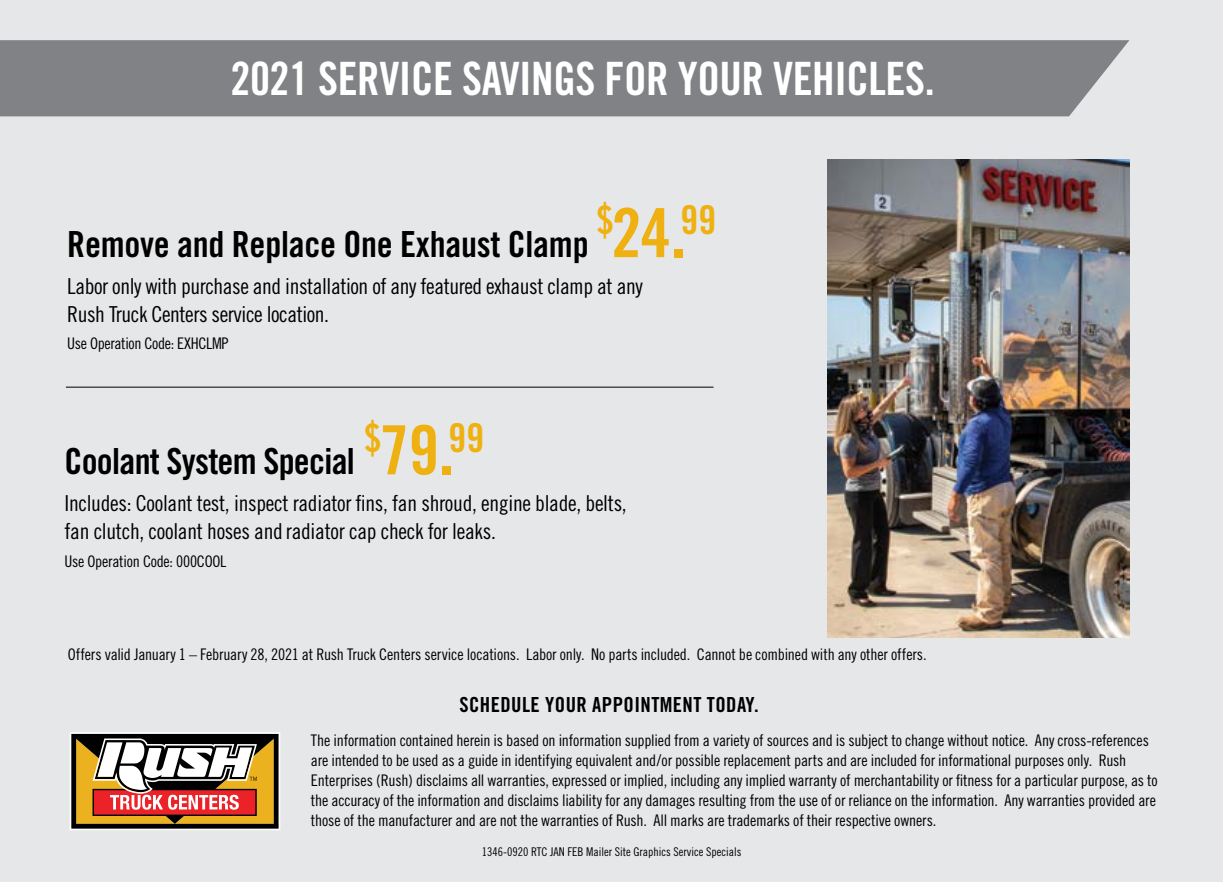
<style>
.page{position:relative;width:1224px;height:882px;background:#fff}
.page>*{position:absolute;margin:0;border:0;box-sizing:border-box;transform-origin:0 0}
.t1{font:46px "Trade Gothic Bold Cond Twenty";letter-spacing:-.01em;color:#fff}
.t2{font:39.8px "Trade Gothic Bold Cond Twenty";color:#eeb111}
.t3{font:36px "Trade Gothic Bold Cond Twenty";letter-spacing:-.01em;color:#000}
.t4{font:22px/28px "Trade Gothic Cond Eighteen";letter-spacing:-.015em;color:#000}
.t5{font:20.8px "Trade Gothic Bold Cond Twenty";letter-spacing:.02em;color:#000}
.t6{font:16px/20px "Trade Gothic Cond Eighteen";letter-spacing:-.01em;color:#000}
.t7{font:12px "Trade Gothic Cond Eighteen";color:#000}
.s1{font-size:68px}
</style>
<div class="page">
<div style="left:0;top:0;width:1223px;height:882px;background:#e6e7e8"></div>
<hr style="left:66px;top:387px;width:648px;height:1px;background:#000">
<img style="left:828px;top:160px;width:301px;height:477px">
<div style="left:0;top:40px;width:1129px;height:76px;background:#808285"></div>
<svg style="left:70px;top:732px;width:210px;height:98px;background:#a57d5f"></svg>
<h1 class="t1" style="left:230px;top:51px;width:706px">2021 SERVICE SAVINGS FOR YOUR VEHICLES.</h1>
<h2 class="t2" style="left:596px;top:196px;width:122px">$<span class="s1">24.</span>99</h2>
<h3 class="t4" style="left:67px;top:272px;width:577px">Labor only with purchase and installation of any featured exhaust clamp at any<br>Rush Truck Centers service location.</h3>
<p class="t6" style="left:67px;top:333px;width:163px">Use Operation Code: EXHCLMP</p>
<h3 class="t3" style="left:67px;top:222px;width:523px">Remove and Replace One Exhaust Clamp</h3>
<h2 class="t2" style="left:364px;top:413px;width:122px">$<span class="s1">79.</span>99</h2>
<h3 class="t4" style="left:64px;top:489px;width:564px">Includes: Coolant test, inspect radiator fins, fan shroud, engine blade, belts, fan clutch, coolant hoses and radiator cap check for leaks.</h3>
<p class="t6" style="left:64px;top:551px;width:164px">Use Operation Code: 000COOL</p>
<h3 class="t3" style="left:64px;top:440px;width:292px">Coolant System Special</h3>
<p class="t6" style="left:68px;top:644px;width:860px">Offers valid January 1 – February 28, 2021 at Rush Truck Centers service locations. Labor only. No parts included. Cannot be combined with any other offers.</p>
<h3 class="t5" style="left:460px;top:692px;width:301px">SCHEDULE YOUR APPOINTMENT TODAY.</h3>
<p class="t6" style="left:311px;top:730px;width:848px">The information contained herein is based on information supplied from a variety of sources and is subject to change without notice. Any cross-references are intended to be used as a guide in identifying equivalent and/or possible replacement parts and are included for informational purposes only. Rush Enterprises (Rush) disclaims all warranties, expressed or implied, including any implied warranty of merchantability or fitness for a particular purpose, as to the accuracy of the information and disclaims liability for any damages resulting from the use of or reliance on the information. Any warranties provided are those of the manufacturer and are not the warranties of Rush. All marks are trademarks of their respective owners.</p>
<p class="t7" style="left:482px;top:844px;width:261px">1346-0920 RTC JAN FEB Mailer Site Graphics Service Specials</p>
</div>
